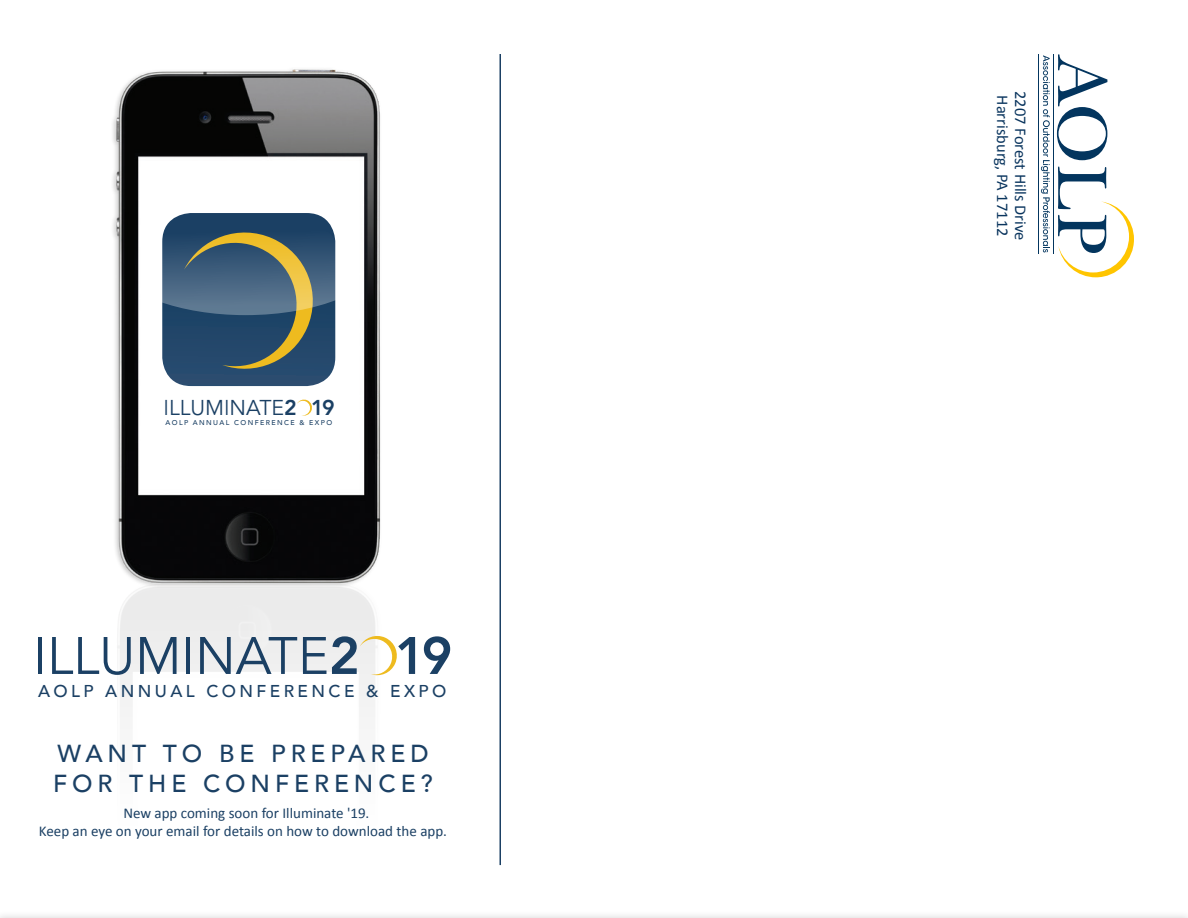
<style>
.page{position:relative;width:1188px;height:918px;background:#fff}
.page>*{position:absolute;margin:0;border:0;box-sizing:border-box;transform-origin:0 0}
.t1{font:52.2px "Avenir LT Std";color:#1b4064}
.t2{font:500 24.6px "Avenir";letter-spacing:.2em;color:#1b4064}
.t3{font:21.3px "Avenir LT Std";color:#1b4064}
.t4{font:500 17.1px "Avenir";letter-spacing:.2em;color:#1b4064}
.t5{font:16.5px "Calibri";color:#0a355e}
.t6{font:15px "Calibri";color:#1b4064}
.t7{font:500 7.05px "Avenir";letter-spacing:.2em;color:#1b4064}
.s1{font-weight:300}
.s2{font-weight:800}
</style>
<div class="page">
<img style="left:113px;top:69px;width:268px;height:531px">
<svg style="left:297px;top:399px;width:16px;height:18px"></svg>
<svg style="left:158px;top:213px;width:182px;height:173px;background:#4d6674"></svg>
<div style="left:0;top:910px;width:1188px;height:8px;background:#f9f9f9"></div>
<svg style="left:1057px;top:54px;width:50px;height:106px"></svg>
<svg style="left:1058px;top:167px;width:76px;height:110px"></svg>
<svg style="left:1041px;top:55px;width:9px;height:197px"></svg>
<hr style="left:1053px;top:54px;width:1px;height:200px;background:#03355e">
<hr style="left:1038px;top:54px;width:1px;height:200px;background:#03355e">
<svg style="left:360px;top:633px;width:37px;height:44px"></svg>
<hr style="left:500px;top:54px;width:1px;height:811px;background:#1b4064">
<p class="t3" style="left:164px;top:396px;width:173px"><span class="s1">I</span>LLUM<span class="s1">I</span>NATE<span class="s2">2 19</span></p>
<p class="t7" style="left:165px;top:416px;width:168px">AOLP ANNUAL CONFERENCE &amp; EXPO</p>
<p class="t1" style="left:34px;top:626px;width:420px"><span class="s1">I</span>LLUM<span class="s1">I</span>NATE<span class="s2">2 19</span></p>
<p class="t4" style="left:38px;top:677px;width:410px">AOLP ANNUAL CONFERENCE &amp; EXPO</p>
<p class="t2" style="left:57px;top:733px;width:373px">WANT TO BE PREPARED</p>
<p class="t2" style="left:53px;top:762px;width:381px">FOR THE CONFERENCE?</p>
<p class="t6" style="left:123px;top:804px;width:248px">New app coming soon for Illuminate '19.</p>
<p class="t6" style="left:39px;top:822px;width:410px">Keep an eye on your email for details on how to download the app.</p>
<p class="t5" style="left:1013px;top:95px;width:143px;rotate:90deg">Harrisburg, PA 17112</p>
<p class="t5" style="left:1031px;top:91px;width:151px;rotate:90deg">2207 Forest Hills Drive</p>
</div>
